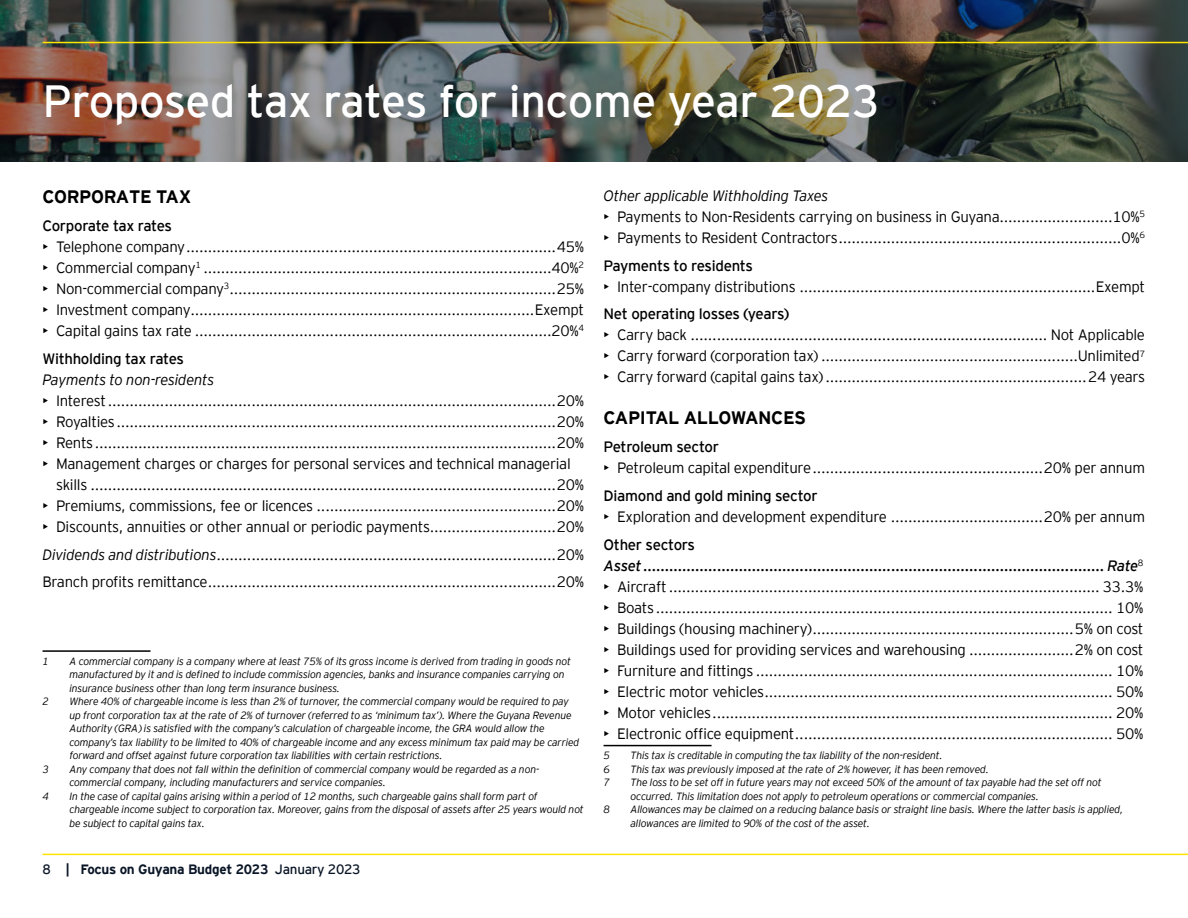
<style>
.page{position:relative;width:1188px;height:918px;background:#fff}
.page>*{position:absolute;margin:0;border:0;box-sizing:border-box;transform-origin:0 0}
.t1{font:45px "EY Interstate";letter-spacing:-.01em;color:#fff}
.t2{font:700 18px "EY Interstate";letter-spacing:-.02em;color:#000}
.t3{font:300 15px/27.8px "EY Interstate";letter-spacing:-.02em;color:#000}
.t4{font:italic 15px/21px "EY Interstate";letter-spacing:-.03em;color:#000}
.t5{font:15px "EY Interstate";letter-spacing:-.02em;color:#000}
.t6{font:italic 300 15px "EY Interstate";letter-spacing:-.02em;color:#000}
.t7{font:700 13.5px "EY Interstate";letter-spacing:-.02em;color:#0a1627}
.t8{font:italic 300 10.5px/13.5px "EY Interstate";letter-spacing:-.02em;color:#000}
.s1{font-weight:400}
.s2{font-style:italic}
.s3{font-style:normal}
</style>
<div class="page">
<img style="left:0;top:0;width:1188px;height:162px">
<hr style="left:43px;top:854px;width:1145px;height:1px;background:#ffe400">
<hr style="left:43px;top:42px;width:1145px;height:1px;background:#ffe400">
<hr style="left:43px;top:650px;width:108px;height:2px;background:#000">
<hr style="left:604px;top:745px;width:108px;height:1px;background:#000">
<h1 class="t1" style="left:43px;top:69px;width:839px">Proposed tax rates for income year 2023</h1>
<p class="t2" style="left:43px;top:184px;width:150px">CORPORATE TAX</p>
<p class="t5" style="left:43px;top:215px;width:131px">Corporate tax rates</p>
<p class="t3" style="left:43px;top:232px;width:543px">• Telephone company.....................................................................................45%</p>
<p class="t3" style="left:43px;top:253px;width:543px">• Commercial company<sup>1</sup> ................................................................................40%<sup>2</sup></p>
<p class="t3" style="left:43px;top:274px;width:543px">• Non-commercial company<sup>3</sup>...........................................................................25%</p>
<p class="t3" style="left:43px;top:295px;width:543px">• Investment company...............................................................................Exempt</p>
<p class="t3" style="left:43px;top:316px;width:543px">• Capital gains tax rate ..................................................................................20%<sup>4<br></sup><span class="s1">Withholding tax rates</span></p>
<p class="t6" style="left:43px;top:369px;width:173px">Payments to non-residents</p>
<p class="t3" style="left:43px;top:386px;width:543px">• Interest.......................................................................................................20%</p>
<p class="t3" style="left:43px;top:407px;width:543px">• Royalties.....................................................................................................20%</p>
<p class="t3" style="left:43px;top:428px;width:543px">• Rents..........................................................................................................20%</p>
<p class="t3" style="left:56px;top:452px;width:530px;line-height:21px;text-indent:-13px">• Management charges or charges for personal services and technical managerial skills ...........................................................................................................20%</p>
<p class="t3" style="left:43px;top:491px;width:543px">• Premiums, commissions, fee or licences .......................................................20%</p>
<p class="t3" style="left:43px;top:512px;width:543px;text-align:justify">• Discounts, annuities or other annual or periodic payments.............................20% <span class="s2">Dividends and distributions</span>..............................................................................20% Branch profits remittance................................................................................20%</p>
<p class="t8" style="left:43px;top:653px;width:8px">1</p>
<p class="t8" style="left:70px;top:653px;width:503px">A commercial company is a company where at least 75% of its gross income is derived from trading in goods not manufactured by it and is defined to include commission agencies, banks and insurance companies carrying on insurance business other than long term insurance business.</p>
<p class="t8" style="left:43px;top:694px;width:8px">2</p>
<p class="t8" style="left:70px;top:694px;width:511px">Where 40% of chargeable income is less than 2% of turnover, the commercial company would be required to pay up front corporation tax at the rate of 2% of turnover (referred to as ‘minimum tax’). Where the Guyana Revenue Authority (GRA) is satisfied with the company’s calculation of chargeable income, the GRA would allow the company’s tax liability to be limited to 40% of chargeable income and any excess minimum tax paid may be carried forward and offset against future corporation tax liabilities with certain restrictions.</p>
<p class="t8" style="left:43px;top:762px;width:8px">3</p>
<p class="t8" style="left:70px;top:762px;width:471px">Any company that does not fall within the definition of commercial company would be regarded as a non&shy;commercial company, including manufacturers and service companies.</p>
<p class="t8" style="left:43px;top:789px;width:8px">4</p>
<p class="t8" style="left:70px;top:789px;width:516px">In the case of capital gains arising within a period of 12 months, such chargeable gains shall form part of chargeable income subject to corporation tax. Moreover, gains from the disposal of assets after 25 years would not be subject to capital gains tax.</p>
<p class="t7" style="left:43px;top:859px;width:320px"><span class="s1">8</span> | Focus on Guyana Budget 2023 <span class="s1">January 2023</span></p>
<p class="t6" style="left:604px;top:185px;width:226px">Other applicable Withholding Taxes</p>
<p class="t3" style="left:604px;top:202px;width:543px">• Payments to Non-Residents carrying on business in Guyana..........................10%<sup>5</sup></p>
<p class="t3" style="left:604px;top:223px;width:543px">• Payments to Resident Contractors.................................................................0%<sup>6<br></sup><span class="s1">Payments to residents</span></p>
<p class="t3" style="left:604px;top:272px;width:543px">• Inter-company distributions ....................................................................Exempt</p>
<p class="t5" style="left:604px;top:304px;width:187px">Net operating losses (years)</p>
<p class="t3" style="left:604px;top:320px;width:543px">• Carry back .................................................................................. Not Applicable</p>
<p class="t3" style="left:604px;top:341px;width:543px">• Carry forward (corporation tax) ...........................................................Unlimited<sup>7</sup></p>
<p class="t3" style="left:604px;top:362px;width:543px">• Carry forward (capital gains tax)............................................................24 years</p>
<p class="t2" style="left:604px;top:405px;width:204px">CAPITAL ALLOWANCES</p>
<p class="t5" style="left:604px;top:436px;width:117px">Petroleum sector</p>
<p class="t3" style="left:604px;top:453px;width:543px">• Petroleum capital expenditure.....................................................20% per annum</p>
<p class="t5" style="left:604px;top:485px;width:216px">Diamond and gold mining sector</p>
<p class="t3" style="left:604px;top:502px;width:543px">• Exploration and development expenditure ...................................20% per annum</p>
<p class="t4" style="left:604px;top:533px;width:541px"><span class="s3">Other sectors<br></span>Asset.......................................................................................................... Rate<sup>8</sup></p>
<p class="t3" style="left:604px;top:572px;width:541px">• Aircraft ................................................................................................... 33.3%</p>
<p class="t3" style="left:604px;top:593px;width:541px">• Boats......................................................................................................... 10%</p>
<p class="t3" style="left:604px;top:614px;width:542px">• Buildings (housing machinery)............................................................5% on cost</p>
<p class="t3" style="left:604px;top:635px;width:542px">• Buildings used for providing services and warehousing ........................2% on cost</p>
<p class="t3" style="left:604px;top:656px;width:541px">• Furniture and fittings .................................................................................. 10%</p>
<p class="t3" style="left:604px;top:677px;width:541px">• Electric motor vehicles................................................................................ 50%</p>
<p class="t3" style="left:604px;top:698px;width:541px">• Motor vehicles............................................................................................ 20%</p>
<p class="t3" style="left:604px;top:719px;width:542px">• Electronic office equipment......................................................................... 50%</p>
<p class="t8" style="left:604px;top:748px;width:8px">5</p>
<p class="t8" style="left:631px;top:748px;width:314px">This tax is creditable in computing the tax liability of the non-resident.</p>
<p class="t8" style="left:604px;top:761px;width:8px">6</p>
<p class="t8" style="left:631px;top:761px;width:360px">This tax was previously imposed at the rate of 2% however, it has been removed.</p>
<p class="t8" style="left:604px;top:775px;width:8px">7</p>
<p class="t8" style="left:631px;top:775px;width:473px">The loss to be set off in future years may not exceed 50% of the amount of tax payable had the set off not occurred. This limitation does not apply to petroleum operations or commercial companies.</p>
<p class="t8" style="left:604px;top:802px;width:8px">8</p>
<p class="t8" style="left:631px;top:802px;width:494px">Allowances may be claimed on a reducing balance basis or straight line basis. Where the latter basis is applied, allowances are limited to 90% of the cost of the asset.</p>
</div>
